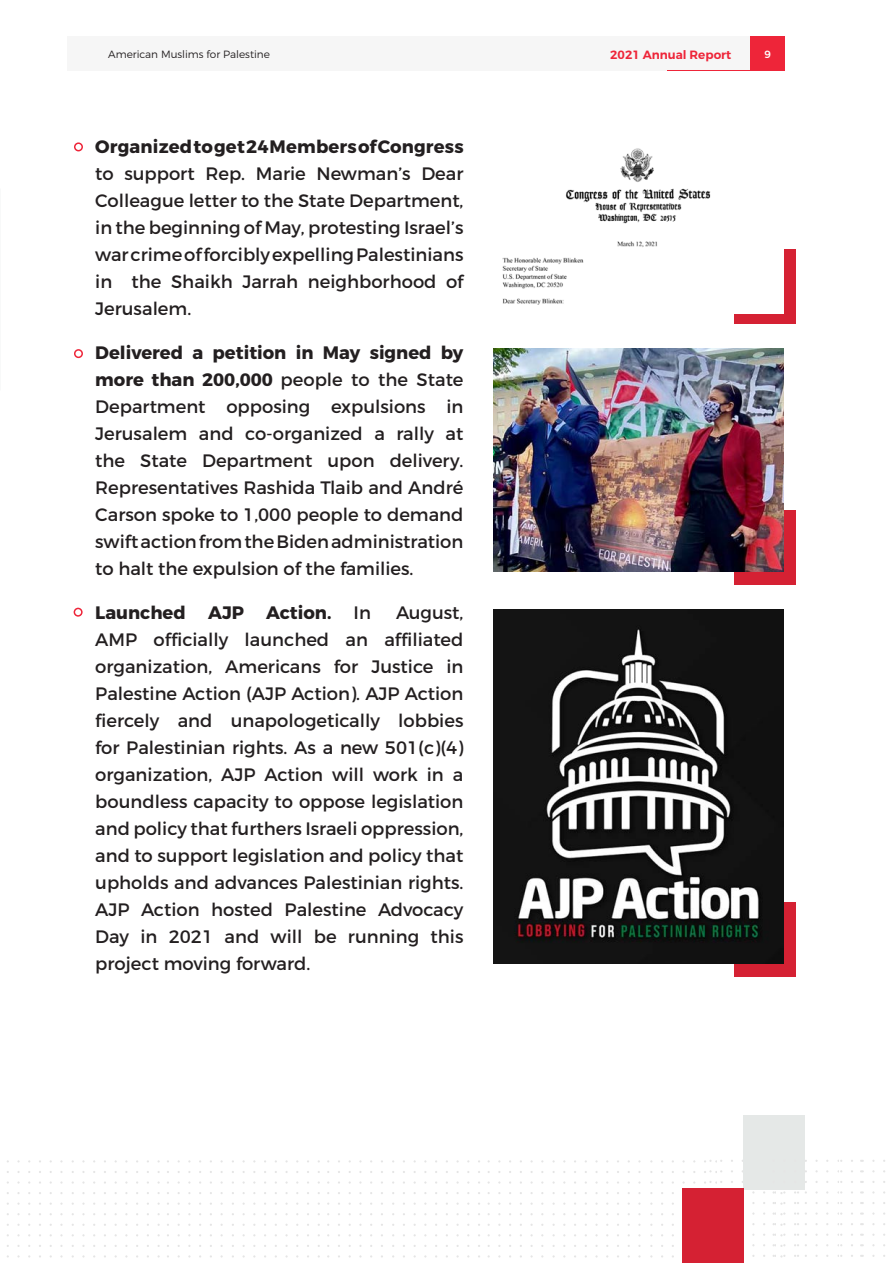
<style>
.page{position:relative;width:893px;height:1263px;background:#fff}
.page>*{position:absolute;margin:0;border:0;box-sizing:border-box;transform-origin:0 0}
.Body_1{font:18px/27px "Montserrat";color:#231f20;text-align:justify}
.Body_1-2{font:700 18px "Montserrat";color:#231f20}
.t1{font:600 12px "Montserrat";color:#ee2539}
.t2{font:300 10.5px "Montserrat";color:#231f20}
.t3{font:500 10.5px "Montserrat";color:#fff}
.s1{font-weight:700}
.s2{font-weight:400}
</style>
<div class="page">
<div style="left:67px;top:37px;width:684px;height:34px;background:#f6f6f6"></div>
<div style="left:751px;top:37px;width:34px;height:34px;background:#ee2539"></div>
<hr style="left:667px;top:70px;width:118px;height:1px;background:#ee2539">
<div style="left:734px;top:249px;width:62px;height:75px;background:#d52133"></div>
<div style="left:734px;top:510px;width:62px;height:74px;background:#d52133"></div>
<div style="left:734px;top:902px;width:62px;height:75px;background:#d52133"></div>
<img style="left:502px;top:148px;width:282px;height:165px">
<img style="left:493px;top:348px;width:291px;height:224px">
<img style="left:493px;top:610px;width:291px;height:353px">
<div style="left:74px;top:142px;width:9px;height:9px;border:2px solid #ee2539;border-radius:50%"></div>
<div style="left:74px;top:349px;width:9px;height:9px;border:2px solid #ee2539;border-radius:50%"></div>
<div style="left:74px;top:608px;width:9px;height:9px;border:2px solid #ee2539;border-radius:50%"></div>
<svg style="left:704px;top:1160px;width:18px;height:2px"></svg>
<svg style="left:704px;top:1170px;width:18px;height:3px"></svg>
<svg style="left:704px;top:1181px;width:18px;height:2px"></svg>
<div style="left:744px;top:1115px;width:61px;height:74px;background:#e5e8e7"></div>
<div style="left:682px;top:1188px;width:62px;height:75px;background:#d52133"></div>
<svg style="left:772px;top:1191px;width:13px;height:3px"></svg>
<svg style="left:773px;top:1202px;width:12px;height:3px"></svg>
<svg style="left:772px;top:1212px;width:13px;height:3px"></svg>
<svg style="left:773px;top:1223px;width:12px;height:3px"></svg>
<svg style="left:773px;top:1234px;width:12px;height:2px"></svg>
<svg style="left:773px;top:1244px;width:12px;height:3px"></svg>
<svg style="left:773px;top:1255px;width:12px;height:2px"></svg>
<p class="t2" style="left:108px;top:48px;width:163px">American Muslims for Palestine</p>
<p class="t1" style="left:610px;top:47px;width:123px">2021 Annual Report</p>
<p class="t3" style="left:765px;top:46px;width:8px">9</p>
<p class="Body_1" style="left:95px;top:133px;width:370px"><span class="s1">Organized to get 24 Members of Congress </span>to support Rep. Marie Newman’s Dear Colleague letter to the State Department, in the beginning of May, protesting Israel’s war crime of forcibly expelling Palestinians in the Shaikh Jarrah neighborhood of Jerusalem.</p>
<p class="Body_1" style="left:95px;top:339px;width:370px"><span class="s1">Delivered a petition in May signed by more than 200,000</span> people to the State Department opposing expulsions in Jerusalem and co-organized a rally at the State Department upon delivery.<br>Representatives Rashida Tlaib and André Carson spoke to 1,000 people to demand swift action from the Biden administration to halt the expulsion of the families.</p>
<p class="Body_1-2" style="left:95px;top:602px;width:277px">Launched AJP Action. <span class="s2">In</span></p>
<p class="Body_1" style="left:95px;top:599px;width:370px;text-indent:301px">August, AMP officially launched an affiliated organization, Americans for Justice in Palestine Action (AJP Action). AJP Action fiercely and unapologetically lobbies for Palestinian rights. As a new 501(c)(4) organization, AJP Action will work in a boundless capacity to oppose legislation and policy that furthers Israeli oppression, and to support legislation and policy that upholds and advances Palestinian rights.<br>AJP Action hosted Palestine Advocacy Day in 2021 and will be running this project moving forward.</p>
</div>
